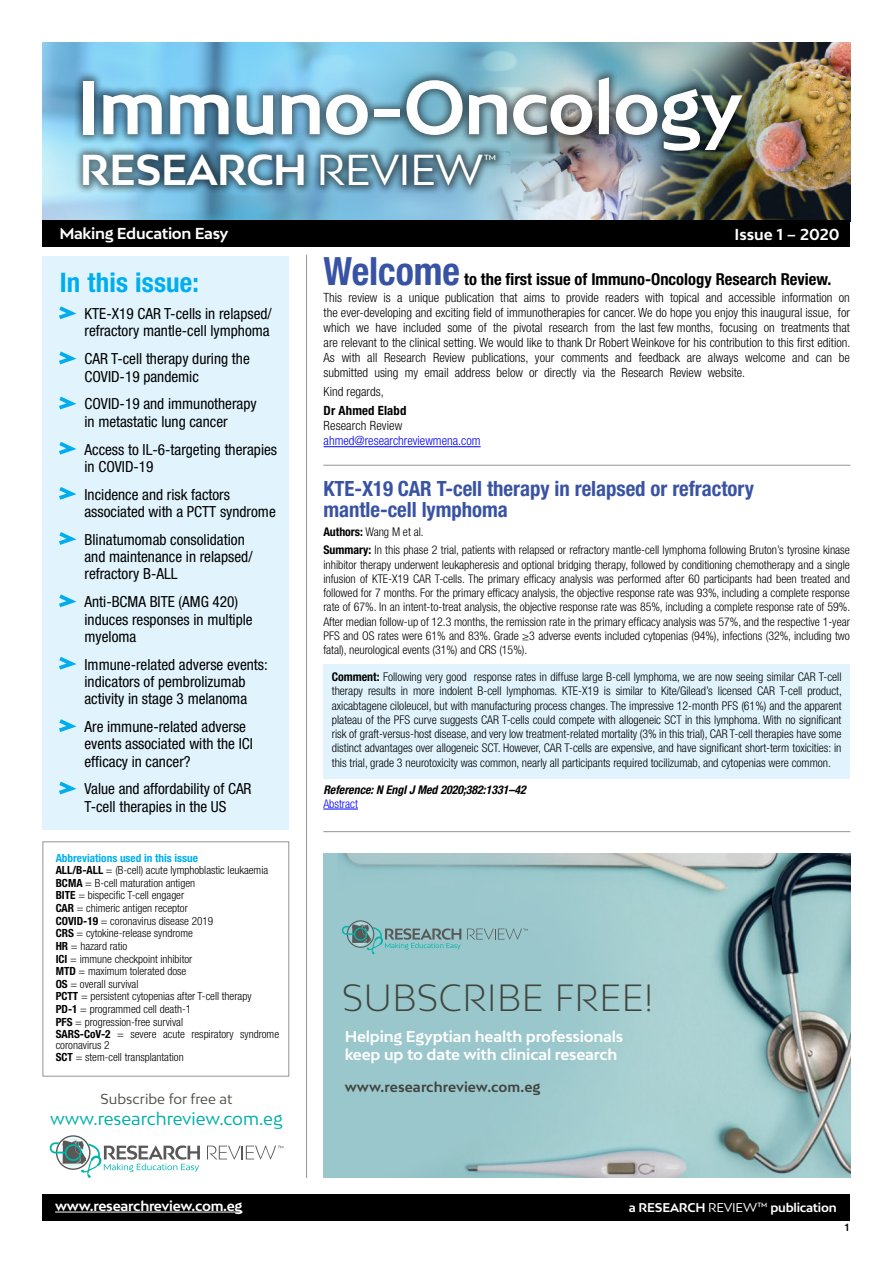
<style>
.page{position:relative;width:893px;height:1263px;background:#fff}
.page>*{position:absolute;margin:0;border:0;box-sizing:border-box;transform-origin:0 0}
.t1{font:700 72px "Bw Mitga";letter-spacing:-.02em;color:#fff}
.t2{font:700 40.8px "Bw Mitga";letter-spacing:-.02em;color:#fff}
.t3{font:700 condensed 39px "Helvetica Neue LT Pro";color:#3953a4}
.ref{font:300 35.85px "Bw Mitga";color:#41463e}
.t4{font:700 condensed 27px "Helvetica Neue LT Pro";letter-spacing:.005em;color:#00aeef}
.Heading_1{font:700 condensed 21px/21px "Helvetica Neue LT Pro";color:#3953a4}
.t5{font:17.1px "Bw Mitga";color:#00afaa}
.t6{font:700 condensed 16.5px "Helvetica Neue LT Pro";color:#000}
.in_this_issue{font:condensed 15.3px/17.2px "Helvetica Neue LT Pro";color:#000}
.t7{font:700 15px "Bw Mitga";letter-spacing:-.02em;color:#fff}
.t8{font:700 15px "Bw Mitga";color:#fff}
.ref-2{font:700 14.85px/18.1px "Bw Mitga";letter-spacing:-.01em;color:#fff}
.t9{font:14.4px "Bw Mitga";color:#fff}
.t10{font:13.65px "Bw Mitga";color:#51534a}
.t11{font:700 13.5px "Bw Mitga";letter-spacing:-.02em;color:#fff}
.ref-3{font:700 13.5px "Bw Mitga";letter-spacing:.005em;color:#41463f}
.t12{font:300 condensed 12.75px/15px "Helvetica Neue LT Pro";color:#000;text-align:justify}
.t13{font:300 condensed 12.75px/15px "Helvetica Neue LT Pro";color:#00f}
.t14{font:700 condensed 12.75px "Helvetica Neue LT Pro";letter-spacing:.01em;color:#000}
.t15{font:300 condensed 12px/14.2px "Helvetica Neue LT Pro";color:#000;text-align:justify}
.Bold_Italic{font:italic 700 condensed 12px "Helvetica Neue LT Pro";color:#000}
.t16{font:700 12px "Bw Mitga";letter-spacing:-.02em;color:#fff}
.t17{font:300 condensed 12px "Helvetica Neue LT Pro";color:#00f}
.t18{font:300 condensed 11.25px/10.5px "Helvetica Neue LT Pro";color:#000}
.t19{font:700 condensed 11.25px "Helvetica Neue LT Pro";color:#00aeef}
.t20{font:500 10.5px "Helvetica Neue LT Pro";color:#000}
.s1{font-weight:400}
.s2{font-weight:700}
.s3{color:#000}
</style>
<div class="page">
<img style="left:43px;top:43px;width:807px;height:178px">
<div style="left:43px;top:221px;width:807px;height:26px;background:#000"></div>
<div style="left:43px;top:1194px;width:807px;height:26px;background:#000"></div>
<div style="left:73px;top:68px;width:679px;height:93px;background:#000;opacity:.5"></div>
<div style="left:74px;top:145px;width:431px;height:50px;background:#000;opacity:.5"></div>
<hr style="left:55px;top:1212px;width:188px;height:1px;background:#fff">
<div style="left:323px;top:664px;width:527px;height:114px;background:#e1f4fd"></div>
<hr style="left:323px;top:809px;width:35px;height:1px;background:#00f">
<hr style="left:323px;top:465px;width:527px;height:1px;background:#939598">
<hr style="left:323px;top:831px;width:527px;height:1px;background:#939598">
<hr style="left:306px;top:255px;width:1px;height:923px;background:#939598">
<div style="left:43px;top:256px;width:246px;height:573px;background:#e1f4fd"></div>
<hr style="left:324px;top:446px;width:157px;height:1px;background:#00f">
<svg style="left:59px;top:306px;width:18px;height:14px"></svg>
<svg style="left:59px;top:351px;width:18px;height:14px"></svg>
<svg style="left:59px;top:396px;width:18px;height:14px"></svg>
<svg style="left:59px;top:442px;width:18px;height:13px"></svg>
<svg style="left:59px;top:487px;width:18px;height:13px"></svg>
<svg style="left:59px;top:532px;width:18px;height:13px"></svg>
<svg style="left:59px;top:594px;width:18px;height:14px"></svg>
<svg style="left:59px;top:657px;width:18px;height:13px"></svg>
<svg style="left:59px;top:719px;width:18px;height:13px"></svg>
<svg style="left:59px;top:781px;width:18px;height:14px"></svg>
<div style="left:43px;top:841px;width:246px;height:235px;border:1px solid #939598"></div>
<svg style="left:207px;top:1146px;width:76px;height:13px"></svg>
<svg style="left:50px;top:1135px;width:150px;height:43px"></svg>
<img style="left:323px;top:853px;width:527px;height:325px">
<svg style="left:467px;top:928px;width:61px;height:12px"></svg>
<svg style="left:342px;top:920px;width:119px;height:34px"></svg>
<h1 class="t1" style="left:77px;top:60px;width:668px">Immuno-Oncology</h1>
<h2 class="t2" style="left:80px;top:143px;width:405px">RESEARCH <span class="s1">REVIEW</span></h2>
<p class="t9" style="left:484px;top:151px;width:14px">™</p>
<p class="t7" style="left:59px;top:224px;width:171px">Making Education Easy</p>
<p class="t4" style="left:60px;top:266px;width:141px">In this issue:</p>
<p class="in_this_issue" style="left:85px;top:305px;width:189px">KTE-X19 CAR T-cells in relapsed/ refractory mantle-cell lymphoma</p>
<p class="in_this_issue" style="left:85px;top:350px;width:167px">CAR T-cell therapy during the<br>COVID-19 pandemic</p>
<p class="in_this_issue" style="left:85px;top:395px;width:174px">COVID-19 and immunotherapy in metastatic lung cancer</p>
<p class="in_this_issue" style="left:85px;top:440px;width:194px">Access to IL-6-targeting therapies in COVID-19</p>
<p class="in_this_issue" style="left:85px;top:486px;width:193px">Incidence and risk factors associated with a PCTT syndrome</p>
<p class="in_this_issue" style="left:85px;top:531px;width:170px">Blinatumomab consolidation and maintenance in relapsed/ refractory B-ALL</p>
<p class="in_this_issue" style="left:85px;top:593px;width:170px">Anti-BCMA BITE (AMG 420) induces responses in multiple myeloma</p>
<p class="in_this_issue" style="left:85px;top:655px;width:185px">Immune-related adverse events: indicators of pembrolizumab activity in stage 3 melanoma</p>
<p class="in_this_issue" style="left:85px;top:718px;width:170px">Are immune-related adverse events associated with the ICI efficacy in cancer?</p>
<p class="in_this_issue" style="left:85px;top:780px;width:169px">Value and affordability of CAR<br>T-cell therapies in the US</p>
<p class="t19" style="left:56px;top:851px;width:144px">Abbreviations used in this issue</p>
<p class="t18" style="left:56px;top:865px;width:214px"><span class="s2">ALL/B-ALL</span> = (B-cell) acute lymphoblastic leukaemia</p>
<p class="t18" style="left:56px;top:877px;width:141px"><span class="s2">BCMA</span> = B-cell maturation antigen</p>
<p class="t18" style="left:56px;top:890px;width:130px"><span class="s2">BITE</span> = bispecific T-cell engager</p>
<p class="t18" style="left:56px;top:903px;width:134px"><span class="s2">CAR</span> = chimeric antigen receptor</p>
<p class="t18" style="left:56px;top:915px;width:159px"><span class="s2">COVID-19</span> = coronavirus disease 2019</p>
<p class="t18" style="left:56px;top:928px;width:139px"><span class="s2">CRS</span> = cytokine-release syndrome</p>
<p class="t18" style="left:56px;top:940px;width:73px"><span class="s2">HR</span> = hazard ratio</p>
<p class="t18" style="left:56px;top:953px;width:138px"><span class="s2">ICI</span> = immune checkpoint inhibitor</p>
<p class="t18" style="left:56px;top:966px;width:132px"><span class="s2">MTD</span> = maximum tolerated dose</p>
<p class="t18" style="left:56px;top:978px;width:84px"><span class="s2">OS</span> = overall survival</p>
<p class="t18" style="left:56px;top:991px;width:197px"><span class="s2">PCTT</span> = persistent cytopenias after T-cell therapy</p>
<p class="t18" style="left:56px;top:1004px;width:137px"><span class="s2">PD-1</span> = programmed cell death-1</p>
<p class="t18" style="left:56px;top:1016px;width:129px"><span class="s2">PFS</span> = progression-free survival</p>
<p class="t18" style="left:56px;top:1029px;width:225px"><span class="s2">SARS-CoV-2</span> = severe acute respiratory syndrome coronavirus 2</p>
<p class="t18" style="left:56px;top:1052px;width:129px"><span class="s2">SCT</span> = stem-cell transplantation</p>
<p class="t10" style="left:101px;top:1090px;width:133px">Subscribe for free at</p>
<p class="t5" style="left:50px;top:1107px;width:234px">www.researchreview.com.eg</p>
<p class="t8" style="left:735px;top:224px;width:107px">Issue 1 – 2020</p>
<p class="t3" style="left:324px;top:247px;width:138px">Welcome</p>
<p class="t6" style="left:464px;top:269px;width:369px">to the first issue of Immuno-Oncology Research Review.</p>
<p class="t12" style="left:324px;top:290px;width:528px">This review is a unique publication that aims to provide readers with topical and accessible information on the ever-developing and exciting field of immunotherapies for cancer. We do hope you enjoy this inaugural issue, for which we have included some of the pivotal research from the last few months, focusing on treatments that are relevant to the clinical setting. We would like to thank Dr Robert Weinkove for his contribution to this first edition.<br>As with all Research Review publications, your comments and feedback are always welcome and can be submitted using my email address below or directly via the Research Review website.</p>
<p class="t12" style="left:324px;top:384px;width:62px">Kind regards,</p>
<p class="t14" style="left:324px;top:403px;width:84px">Dr Ahmed Elabd</p>
<p class="t13" style="left:324px;top:418px;width:159px"><span class="s3">Research Review </span>ahmed@researchreviewmena.com</p>
<p class="Heading_1" style="left:323px;top:478px;width:432px">KTE-X19 CAR T-cell therapy in relapsed or refractory mantle-cell lymphoma</p>
<p class="t15" style="left:323px;top:524px;width:102px"><span class="s2">Authors:</span> Wang M et al.</p>
<p class="t15" style="left:323px;top:543px;width:528px"><span class="s2">Summary:</span> In this phase 2 trial, patients with relapsed or refractory mantle-cell lymphoma following Bruton’s tyrosine kinase inhibitor therapy underwent leukapheresis and optional bridging therapy, followed by conditioning chemotherapy and a single infusion of KTE-X19 CAR T-cells. The primary efficacy analysis was performed after 60 participants had been treated and followed for 7 months. For the primary efficacy analysis, the objective response rate was 93%, including a complete response rate of 67%. In an intent-to-treat analysis, the objective response rate was 85%, including a complete response rate of 59%.<br>After median follow-up of 12.3 months, the remission rate in the primary efficacy analysis was 57%, and the respective 1-year PFS and OS rates were 61% and 83%. Grade ≥3 adverse events included cytopenias (94%), infections (32%, including two fatal), neurological events (31%) and CRS (15%).</p>
<p class="t15" style="left:332px;top:670px;width:512px"><span class="s2">Comment:</span> Following very good response rates in diffuse large B-cell lymphoma, we are now seeing similar CAR T-cell therapy results in more indolent B-cell lymphomas. KTE-X19 is similar to Kite/Gilead’s licensed CAR T-cell product, axicabtagene ciloleucel, but with manufacturing process changes. The impressive 12-month PFS (61%) and the apparent plateau of the PFS curve suggests CAR T-cells could compete with allogeneic SCT in this lymphoma. With no significant risk of graft-versus-host disease, and very low treatment-related mortality (3% in this trial), CAR T-cell therapies have some distinct advantages over allogeneic SCT. However, CAR T-cells are expensive, and have significant short-term toxicities: in this trial, grade 3 neurotoxicity was common, nearly all participants required tocilizumab, and cytopenias were common.</p>
<p class="Bold_Italic" style="left:323px;top:782px;width:204px">Reference: N Engl J Med 2020;382:1331–42</p>
<p class="t17" style="left:323px;top:797px;width:36px">Abstract</p>
<p class="ref" style="left:342px;top:974px;width:313px">SUBSCRIBE FREE!</p>
<p class="ref-2" style="left:345px;top:1027px;width:280px">Helping Egyptian health professionals keep up to date with clinical research</p>
<p class="ref-3" style="left:345px;top:1078px;width:197px">www.researchreview.com.eg</p>
<p class="t11" style="left:55px;top:1197px;width:189px">www.researchreview.com.eg</p>
<p class="t16" style="left:629px;top:1199px;width:209px">a RESEARCH <span class="s1">REVIEW™</span> publication</p>
<p class="t20" style="left:845px;top:1221px;width:7px">1</p>
</div>
